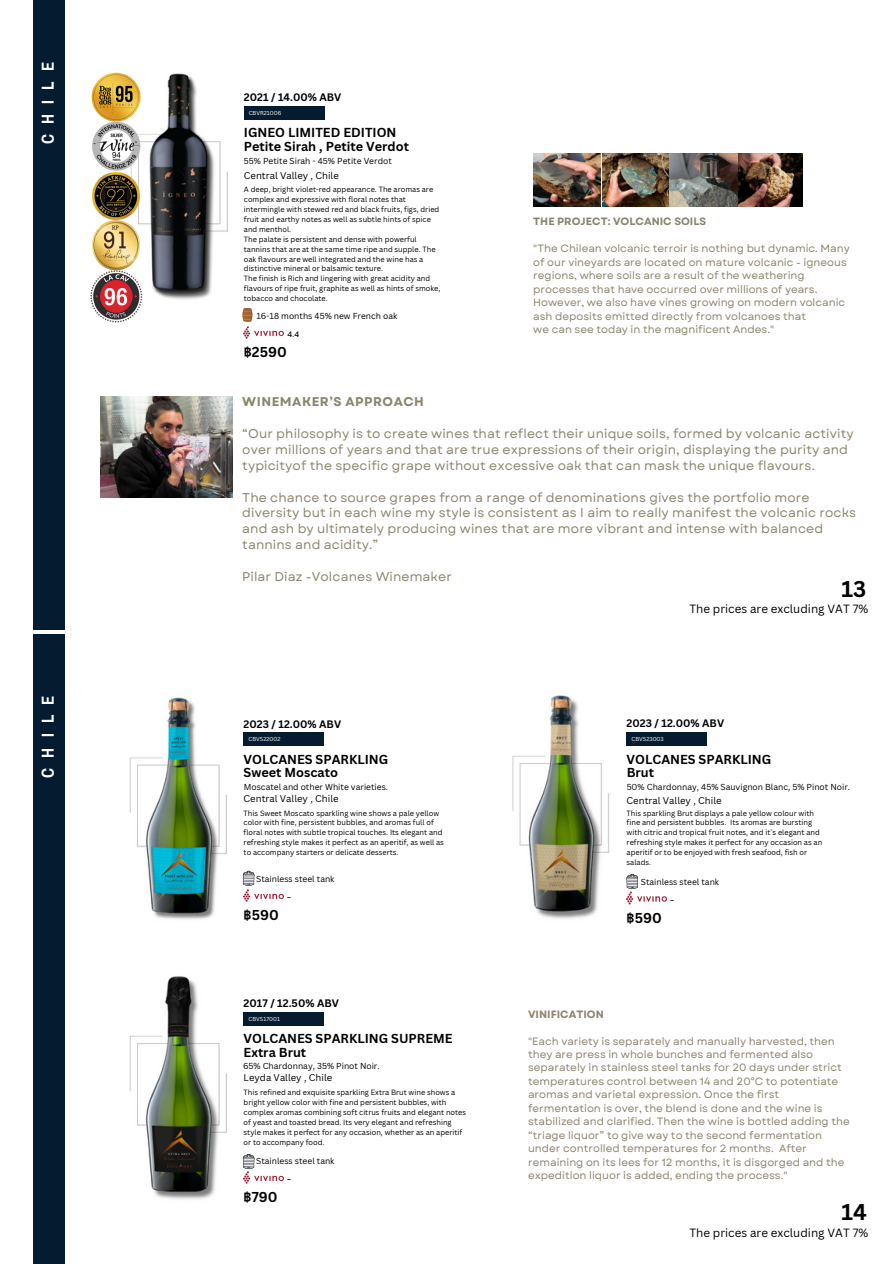
<style>
.page{position:relative;width:894px;height:1264px;background:#fff}
.page>*{position:absolute;margin:0;border:0;box-sizing:border-box;transform-origin:0 0}
.t1{font:700 22.2px "Canva Sans";color:#000}
.t2{font:700 16.95px "Archivo Narrow";letter-spacing:.6em;color:#fff}
.t3{font:700 13.95px "Canva Sans";color:#000}
.t4{font:12.75px/15.9px "Garet";letter-spacing:.01em;color:#8d846f}
.t5{font:700 12.75px "Canva Sans";color:#000}
.t6{font:700 12.75px "Garet";letter-spacing:.04em;color:#8d846f}
.t7{font:11.55px "Canva Sans";color:#000}
.t8{font:10.5px/13.5px "Garet";color:#8d846f}
.t9{font:700 10.5px "Canva Sans";color:#000}
.t10{font:700 10.5px "Garet";color:#8d846f}
.t11{font:9.45px "Canva Sans";color:#000}
.t12{font:8.4px "Canva Sans";color:#000}
.t13{font:8.4px "Kanit";color:#000}
.t14{font:7.35px/9.9px "Canva Sans";color:#000}
.t15{font:5.55px "Canva Sans";color:#fff}
.s1{font-family:"Noto Sans Thai"}
</style>
<div class="page">
<img style="left:64px;top:63px;width:235px;height:240px">
<svg style="left:242px;top:308px;width:11px;height:14px"></svg>
<div style="left:244px;top:106px;width:80px;height:13px;background:#041b30"></div>
<img style="left:244px;top:326px;width:39px;height:13px">
<div style="left:33px;top:0;width:31px;height:629px;background:#041b30"></div>
<img style="left:101px;top:396px;width:131px;height:101px">
<img style="left:533px;top:153px;width:67px;height:53px">
<img style="left:602px;top:153px;width:200px;height:53px">
<img style="left:87px;top:68px;width:59px;height:60px">
<img style="left:90px;top:121px;width:52px;height:51px">
<img style="left:92px;top:172px;width:48px;height:47px">
<img style="left:90px;top:220px;width:52px;height:102px">
<img style="left:512px;top:695px;width:167px;height:224px">
<div style="left:626px;top:732px;width:81px;height:13px;background:#041b30"></div>
<img style="left:626px;top:891px;width:40px;height:13px">
<img style="left:64px;top:964px;width:233px;height:239px">
<div style="left:243px;top:1011px;width:81px;height:14px;background:#041b30"></div>
<img style="left:243px;top:1170px;width:40px;height:14px">
<img style="left:64px;top:686px;width:233px;height:238px">
<div style="left:243px;top:732px;width:81px;height:13px;background:#041b30"></div>
<img style="left:243px;top:888px;width:40px;height:14px">
<div style="left:33px;top:634px;width:31px;height:629px;background:#041b30"></div>
<svg style="left:243px;top:870px;width:11px;height:15px"></svg>
<svg style="left:626px;top:874px;width:11px;height:14px"></svg>
<svg style="left:243px;top:1153px;width:11px;height:15px"></svg>
<h5 class="t2" style="left:39px;top:144px;width:84px;rotate:-90deg">CHILE</h5>
<p class="t2" style="left:39px;top:777px;width:84px;rotate:-90deg">CHILE</p>
<h3 class="t9" style="left:244px;top:90px;width:99px">2021 / 14.00% ABV</h3>
<p class="t15" style="left:248px;top:109px;width:34px">CBVR21006</p>
<p class="t5" style="left:244px;top:124px;width:154px">IGNEO LIMITED EDITION</p>
<h5 class="t11" style="left:244px;top:168px;width:96px">Central Valley , Chile</h5>
<h2 class="t5" style="left:244px;top:138px;width:167px">Petite Sirah , Petite Verdot</h2>
<h6 class="t12" style="left:244px;top:155px;width:149px">55% Petite Sirah - 45% Petite Verdot</h6>
<h1 class="t14" style="left:244px;top:185px;width:197px">A deep, bright violet-red appearance. The aromas are complex and expressive with floral notes that intermingle with stewed red and black fruits, figs, dried fruit and earthy notes as well as subtle hints of spice and menthol.</h1>
<p class="t14" style="left:244px;top:234px;width:193px">The palate is persistent and dense with powerful tannins that are at the same time ripe and supple. The oak flavours are well integrated and the wine has a distinctive mineral or balsamic texture.</p>
<p class="t14" style="left:244px;top:273px;width:198px">The finish is Rich and lingering with great acidity and flavours of ripe fruit, graphite as well as hints of smoke, tobacco and chocolate.</p>
<p class="t13" style="left:287px;top:327px;width:13px">4.4</p>
<p class="t12" style="left:256px;top:310px;width:142px">16-18 months 45% new French oak</p>
<p class="t3" style="left:244px;top:342px;width:44px"><span class="s1">฿</span>2590</p>
<p class="t10" style="left:533px;top:214px;width:174px">THE PROJECT: VOLCANIC SOILS</p>
<p class="t8" style="left:533px;top:242px;width:318px">"The Chilean volcanic terroir is nothing but dynamic. Many of our vineyards are located on mature volcanic - igneous regions, where soils are a result of the weathering processes that have occurred over millions of years.<br>However, we also have vines growing on modern volcanic ash deposits emitted directly from volcanoes that<br>we can see today in the magnificent Andes."</p>
<p class="t6" style="left:242px;top:393px;width:183px">WINEMAKER’S APPROACH</p>
<p class="t4" style="left:242px;top:426px;width:612px">“Our philosophy is to create wines that reflect their unique soils, formed by volcanic activity over millions of years and that are true expressions of their origin, displaying the purity and typicityof the specific grape without excessive oak that can mask the unique flavours.</p>
<p class="t4" style="left:242px;top:489px;width:615px">The chance to source grapes from a range of denominations gives the portfolio more diversity but in each wine my style is consistent as I aim to really manifest the volcanic rocks and ash by ultimately producing wines that are more vibrant and intense with balanced tannins and acidity.”</p>
<p class="t4" style="left:242px;top:568px;width:211px">Pilar Diaz -Volcanes Winemaker</p>
<p class="t1" style="left:841px;top:573px;width:26px">13</p>
<p class="t9" style="left:243px;top:716px;width:99px">2023 / 12.00% ABV</p>
<p class="t7" style="left:689px;top:601px;width:180px">The prices are excluding VAT 7%</p>
<h4 class="t9" style="left:626px;top:716px;width:99px">2023 / 12.00% ABV</h4>
<p class="t15" style="left:631px;top:735px;width:34px">CBVS23003</p>
<p class="t5" style="left:626px;top:750px;width:146px">VOLCANES SPARKLING</p>
<p class="t11" style="left:626px;top:793px;width:96px">Central Valley , Chile</p>
<p class="t15" style="left:248px;top:735px;width:33px">CBVS22002</p>
<p class="t5" style="left:243px;top:750px;width:146px">VOLCANES SPARKLING</p>
<h5 class="t11" style="left:243px;top:791px;width:96px">Central Valley , Chile</h5>
<p class="t5" style="left:243px;top:763px;width:96px">Sweet Moscato</p>
<h2 class="t5" style="left:626px;top:763px;width:29px">Brut</h2>
<p class="t12" style="left:244px;top:781px;width:146px">Moscatel and other White varieties.</p>
<p class="t12" style="left:626px;top:781px;width:225px">50% Chardonnay, 45% Sauvignon Blanc, 5% Pinot Noir.</p>
<p class="t14" style="left:626px;top:807px;width:197px">This sparkling Brut displays a pale yellow colour with fine and persistent bubbles. Its aromas are bursting with citric and tropical fruit notes, and it´s elegant and refreshing style makes it perfect for any occasion as an aperitif or to be enjoyed with fresh seafood, fish or salads.</p>
<p class="t13" style="left:670px;top:893px;width:5px">-</p>
<h2 class="t14" style="left:243px;top:807px;width:202px">This Sweet Moscato sparkling wine shows a pale yellow color with fine, persistent bubbles, and aromas full of floral notes with subtle tropical touches. Its elegant and refreshing style makes it perfect as an aperitif, as well as to accompany starters or delicate desserts.</h2>
<h2 class="t12" style="left:256px;top:872px;width:80px">Stainless steel tank</h2>
<h3 class="t12" style="left:640px;top:875px;width:80px">Stainless steel tank</h3>
<p class="t13" style="left:287px;top:890px;width:5px">-</p>
<h5 class="t3" style="left:243px;top:905px;width:37px"><span class="s1">฿</span>590</h5>
<p class="t9" style="left:243px;top:995px;width:97px">2017 / 12.50% ABV</p>
<h4 class="t15" style="left:248px;top:1014px;width:33px">CBVS17001</h4>
<p class="t5" style="left:243px;top:1029px;width:210px">VOLCANES SPARKLING SUPREME</p>
<p class="t11" style="left:243px;top:1071px;width:90px">Leyda Valley , Chile</p>
<h1 class="t5" style="left:243px;top:1043px;width:64px">Extra Brut</h1>
<p class="t12" style="left:243px;top:1059px;width:138px">65% Chardonnay, 35% Pinot Noir.</p>
<p class="t14" style="left:243px;top:1087px;width:224px">This refined and exquisite sparkling Extra Brut wine shows a bright yellow color with fine and persistent bubbles, with complex aromas combining soft citrus fruits and elegant notes of yeast and toasted bread. Its very elegant and refreshing style makes it perfect for any occasion, whether as an aperitif or to accompany food.</p>
<p class="t12" style="left:256px;top:1155px;width:80px">Stainless steel tank</p>
<h6 class="t3" style="left:243px;top:1187px;width:35px"><span class="s1">฿</span>790</h6>
<h4 class="t13" style="left:287px;top:1172px;width:5px">-</h4>
<h3 class="t3" style="left:626px;top:908px;width:37px"><span class="s1">฿</span>590</h3>
<p class="t10" style="left:528px;top:1006px;width:77px">VINIFICATION</p>
<p class="t8" style="left:528px;top:1034px;width:323px">"Each variety is separately and manually harvested, then they are press in whole bunches and fermented also separately in stainless steel tanks for 20 days under strict temperatures control between 14 and 20°C to potentiate aromas and varietal expression. Once the first fermentation is over, the blend is done and the wine is stabilized and clarified. Then the wine is bottled adding the “triage liquor” to give way to the second fermentation under controlled temperatures for 2 months. After remaining on its lees for 12 months, it is disgorged and the expedition liquor is added, ending the process."</p>
<p class="t1" style="left:841px;top:1196px;width:27px">14</p>
<h3 class="t7" style="left:689px;top:1224px;width:180px">The prices are excluding VAT 7%</h3>
</div>
